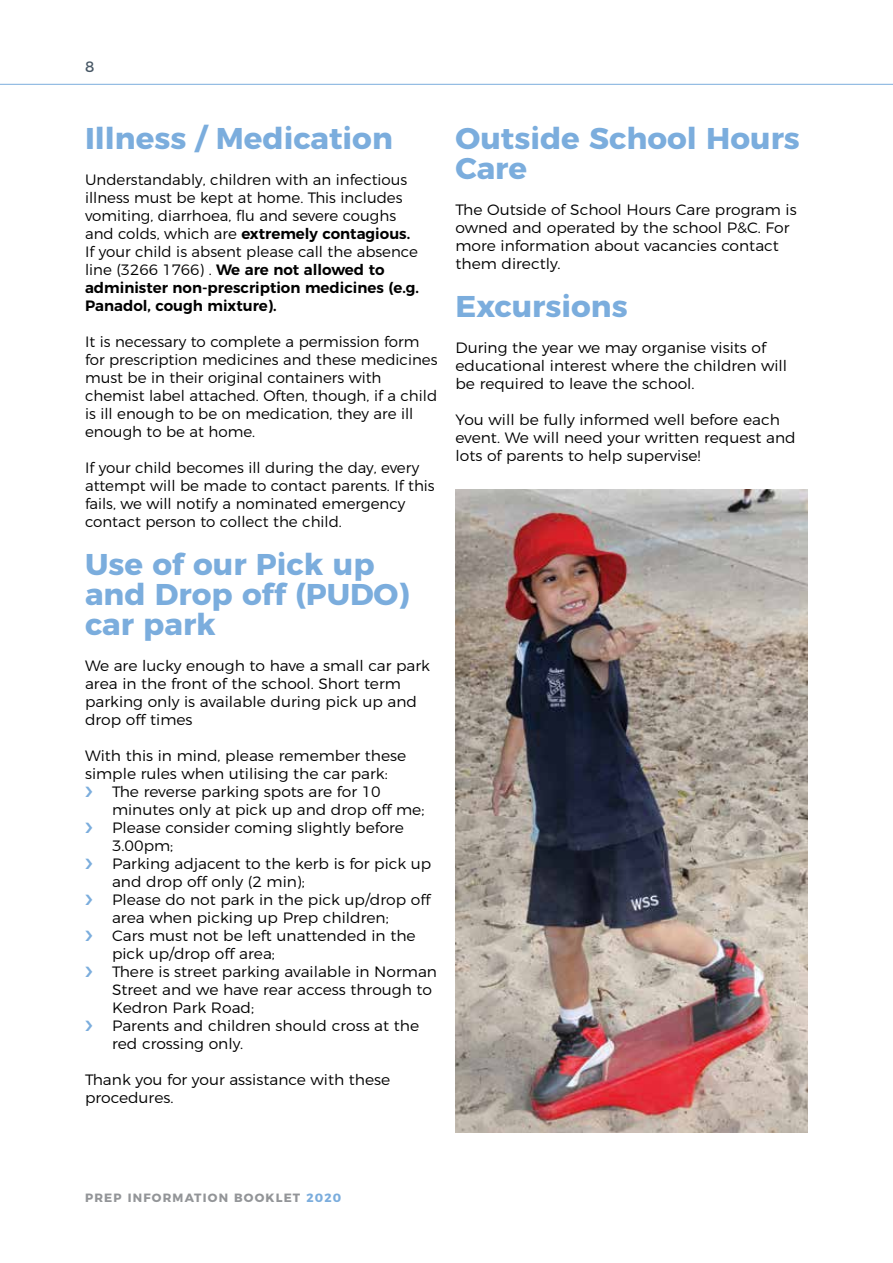
<style>
.page{position:relative;width:893px;height:1263px;background:#fff}
.page>*{position:absolute;margin:0;border:0;box-sizing:border-box;transform-origin:0 0}
.t1{font:700 30px/30px "Montserrat";color:#7baddd}
.t2{font:300 15px/18px "Montserrat";color:#000}
.t3{font:15px "Montserrat";color:#475765}
.t4{font:700 12px "Montserrat";letter-spacing:.1em;color:#939598}
.s1{font-weight:600}
.s2{color:#7baddd}
</style>
<div class="page">
<hr style="left:0;top:84px;width:893px;height:1px;background:#7baddd">
<img style="left:455px;top:489px;width:353px;height:643px">
<p class="t3" style="left:85px;top:55px;width:11px">8</p>
<h1 class="t1" style="left:85px;top:121px;width:309px">Illness / Medication</h1>
<p class="t2" style="left:85px;top:170px;width:336px">Understandably, children with an infectious illness must be kept at home. This includes vomiting, diarrhoea, flu and severe coughs and colds, which are <span class="s1">extremely contagious.<br></span>If your child is absent please call the absence line (3266 1766) . <span class="s1">We are not allowed to administer non-prescription medicines (e.g.<br>Panadol, cough mixture).</span></p>
<p class="t2" style="left:85px;top:332px;width:354px">It is necessary to complete a permission form for prescription medicines and these medicines must be in their original containers with chemist label attached. Often, though, if a child is ill enough to be on medication, they are ill enough to be at home.</p>
<p class="t2" style="left:85px;top:458px;width:351px">If your child becomes ill during the day, every attempt will be made to contact parents. If this fails, we will notify a nominated emergency contact person to collect the child.</p>
<h1 class="t1" style="left:85px;top:547px;width:326px">Use of our Pick up and Drop off (PUDO) car park</h1>
<p class="t2" style="left:85px;top:656px;width:346px">We are lucky enough to have a small car park area in the front of the school. Short term parking only is available during pick up and drop off times</p>
<p class="t2" style="left:85px;top:746px;width:323px">With this in mind, please remember these</p>
<p class="t2" style="left:85px;top:764px;width:304px">simple rules when utilising the car park:</p>
<p class="t2" style="left:112px;top:782px;width:270px">The reverse parking spots are for 10</p>
<p class="t2" style="left:112px;top:800px;width:314px">minutes only at pick up and drop off me;</p>
<p class="t2" style="left:112px;top:818px;width:293px">Please consider coming slightly before</p>
<p class="t2" style="left:112px;top:836px;width:63px">3.00pm;</p>
<p class="t2" style="left:112px;top:854px;width:321px">Parking adjacent to the kerb is for pick up</p>
<p class="t2" style="left:112px;top:872px;width:194px">and drop off only (2 min);</p>
<p class="t2" style="left:112px;top:890px;width:320px">Please do not park in the pick up/drop off</p>
<p class="t2" style="left:112px;top:908px;width:278px">area when picking up Prep children;</p>
<p class="t2" style="left:112px;top:926px;width:305px">Cars must not be left unattended in the</p>
<p class="t2" style="left:112px;top:944px;width:164px">pick up/drop off area;</p>
<p class="t2" style="left:112px;top:962px;width:326px">There is street parking available in Norman</p>
<p class="t2" style="left:112px;top:980px;width:322px">Street and we have rear access through to</p>
<p class="t2" style="left:112px;top:998px;width:144px">Kedron Park Road;</p>
<p class="t2" style="left:112px;top:1016px;width:309px">Parents and children should cross at the</p>
<p class="t2" style="left:112px;top:1034px;width:133px">red crossing only.</p>
<p class="t2" style="left:85px;top:1070px;width:307px">Thank you for your assistance with these procedures.</p>
<h1 class="t1" style="left:455px;top:121px;width:346px">Outside School Hours<br>Care</h1>
<p class="t2" style="left:455px;top:200px;width:343px">The Outside of School Hours Care program is owned and operated by the school P&amp;C. For more information about vacancies contact them directly.</p>
<h1 class="t1" style="left:455px;top:289px;width:174px">Excursions</h1>
<p class="t2" style="left:455px;top:338px;width:333px">During the year we may organise visits of educational interest where the children will be required to leave the school.</p>
<p class="t2" style="left:455px;top:410px;width:342px">You will be fully informed well before each event. We will need your written request and lots of parents to help supervise!</p>
<p class="t4" style="left:85px;top:1188px;width:258px">PREP INFORMATION BOOKLET <span class="s2">2020</span></p>
</div>
